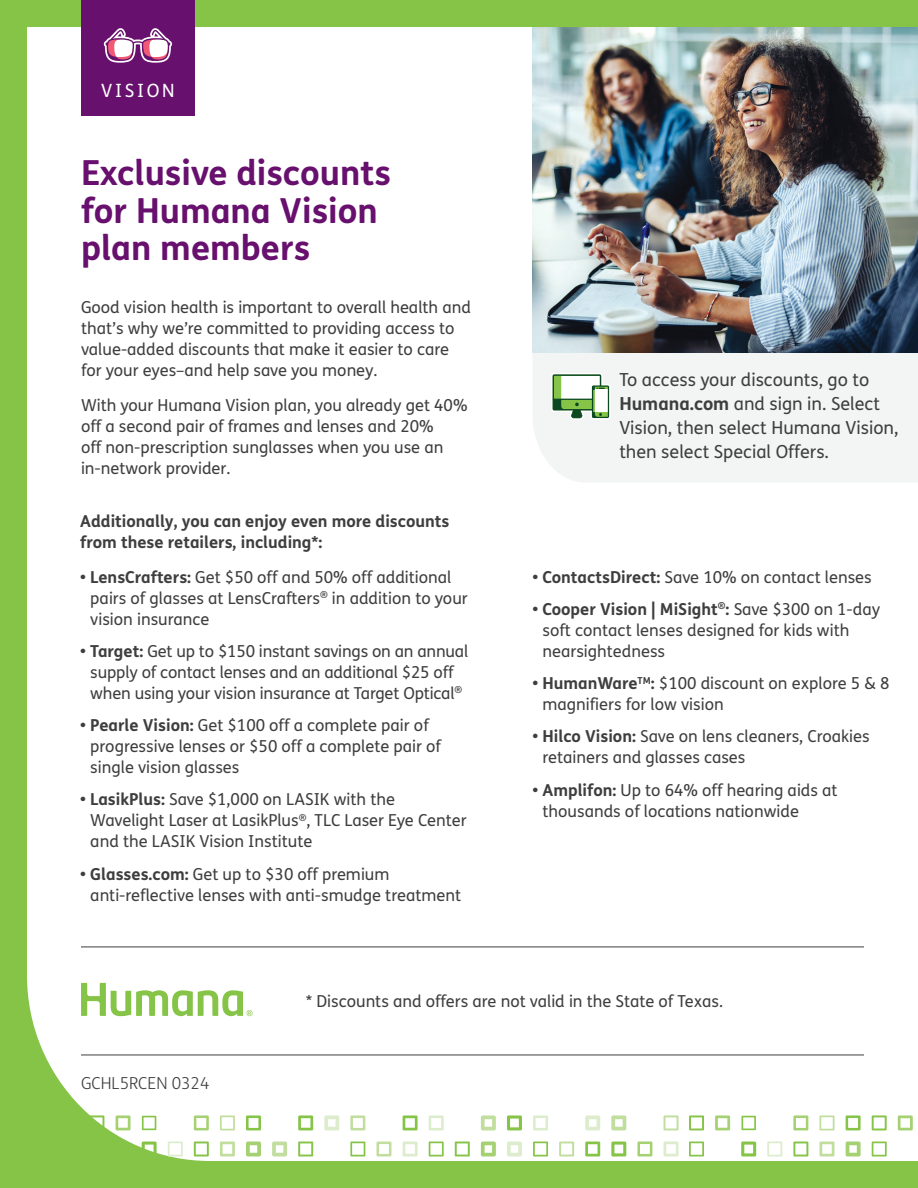
<style>
.page{position:relative;width:918px;height:1188px;background:#85c447}
.page>*{position:absolute;margin:0;border:0;box-sizing:border-box;transform-origin:0 0}
.t1{font:700 34.5px/37.5px "FS Humana";color:#67106d}
.t2{font:18.3px "FS Humana";letter-spacing:.15em;color:#fff}
.t3{font:18px/24px "FS Humana";color:#3e3e3f}
.t4{font:16.5px/21px "FS Humana";color:#3e3e3f}
.t5{font:700 16.5px/21px "FS Humana";color:#3e3e3f}
.t6{font:300 16.5px "FS Humana";color:#3e3e3f}
.s1{font-weight:700}
</style>
<div class="page">
<div style="left:27px;top:27px;width:891px;height:1134px;background:#fff"></div>
<div style="left:532px;top:352px;width:386px;height:131px;background:#f3f4f4"></div>
<svg style="left:81px;top:983px;width:172px;height:33px"></svg>
<svg style="left:551px;top:373px;width:60px;height:47px"></svg>
<div style="left:81px;top:0;width:114px;height:115px;background:#67106d"></div>
<svg style="left:104px;top:28px;width:68px;height:35px"></svg>
<img style="left:532px;top:27px;width:386px;height:325px">
<hr style="left:81px;top:947px;width:783px;height:1px;background:#3e3e3f">
<hr style="left:81px;top:1055px;width:783px;height:1px;background:#3e3e3f">
<svg style="left:611px;top:1142px;width:15px;height:14px"></svg>
<svg style="left:637px;top:1142px;width:15px;height:14px"></svg>
<svg style="left:664px;top:1142px;width:15px;height:14px"></svg>
<svg style="left:611px;top:1115px;width:15px;height:15px"></svg>
<svg style="left:664px;top:1115px;width:15px;height:15px"></svg>
<svg style="left:559px;top:1142px;width:15px;height:14px"></svg>
<svg style="left:585px;top:1142px;width:15px;height:14px"></svg>
<svg style="left:585px;top:1115px;width:15px;height:15px"></svg>
<svg style="left:507px;top:1142px;width:15px;height:14px"></svg>
<svg style="left:533px;top:1142px;width:15px;height:14px"></svg>
<svg style="left:507px;top:1115px;width:15px;height:15px"></svg>
<svg style="left:533px;top:1115px;width:15px;height:15px"></svg>
<svg style="left:455px;top:1142px;width:15px;height:14px"></svg>
<svg style="left:481px;top:1142px;width:15px;height:14px"></svg>
<svg style="left:481px;top:1115px;width:15px;height:15px"></svg>
<svg style="left:403px;top:1142px;width:15px;height:14px"></svg>
<svg style="left:429px;top:1142px;width:15px;height:14px"></svg>
<svg style="left:403px;top:1115px;width:15px;height:15px"></svg>
<svg style="left:429px;top:1115px;width:15px;height:15px"></svg>
<svg style="left:350px;top:1142px;width:15px;height:14px"></svg>
<svg style="left:377px;top:1142px;width:14px;height:14px"></svg>
<svg style="left:350px;top:1115px;width:15px;height:15px"></svg>
<svg style="left:298px;top:1142px;width:15px;height:14px"></svg>
<svg style="left:298px;top:1115px;width:15px;height:15px"></svg>
<svg style="left:324px;top:1115px;width:15px;height:15px"></svg>
<svg style="left:246px;top:1142px;width:15px;height:14px"></svg>
<svg style="left:272px;top:1142px;width:15px;height:14px"></svg>
<svg style="left:246px;top:1115px;width:15px;height:15px"></svg>
<svg style="left:194px;top:1142px;width:15px;height:14px"></svg>
<svg style="left:220px;top:1142px;width:15px;height:14px"></svg>
<svg style="left:194px;top:1115px;width:15px;height:15px"></svg>
<svg style="left:220px;top:1115px;width:15px;height:15px"></svg>
<svg style="left:142px;top:1142px;width:15px;height:14px"></svg>
<svg style="left:168px;top:1142px;width:15px;height:14px"></svg>
<svg style="left:142px;top:1116px;width:14px;height:14px"></svg>
<svg style="left:89px;top:1115px;width:15px;height:15px"></svg>
<svg style="left:116px;top:1115px;width:15px;height:15px"></svg>
<svg style="left:846px;top:1142px;width:15px;height:14px"></svg>
<svg style="left:846px;top:1115px;width:15px;height:15px"></svg>
<svg style="left:793px;top:1142px;width:15px;height:14px"></svg>
<svg style="left:820px;top:1142px;width:14px;height:14px"></svg>
<svg style="left:793px;top:1115px;width:15px;height:15px"></svg>
<svg style="left:820px;top:1115px;width:14px;height:15px"></svg>
<svg style="left:741px;top:1142px;width:15px;height:14px"></svg>
<svg style="left:767px;top:1142px;width:15px;height:14px"></svg>
<svg style="left:741px;top:1116px;width:15px;height:14px"></svg>
<svg style="left:689px;top:1142px;width:15px;height:14px"></svg>
<svg style="left:689px;top:1115px;width:15px;height:15px"></svg>
<svg style="left:715px;top:1115px;width:15px;height:15px"></svg>
<svg style="left:872px;top:1142px;width:15px;height:14px"></svg>
<svg style="left:872px;top:1115px;width:15px;height:15px"></svg>
<svg style="left:898px;top:1115px;width:15px;height:15px"></svg>
<p class="t2" style="left:101px;top:78px;width:75px">VISION</p>
<h1 class="t1" style="left:81px;top:152px;width:311px">Exclusive discounts for Humana Vision plan members</h1>
<p class="t4" style="left:81px;top:296px;width:391px">Good vision health is important to overall health and that’s why we’re committed to providing access to value-added discounts that make it easier to care for your eyes–and help save you money.</p>
<p class="t4" style="left:81px;top:394px;width:388px">With your Humana Vision plan, you already get 40% off a second pair of frames and lenses and 20%<br>off non‑prescription sunglasses when you use an in-network provider.</p>
<p class="t5" style="left:80px;top:509px;width:371px">Additionally, you can enjoy even more discounts from these retailers, including*:</p>
<p class="t4" style="left:90px;top:566px;width:379px;text-indent:-10px"><span class="s1">• LensCrafters:</span> Get $50 off and 50% off additional pairs of glasses at LensCrafters<sup>®</sup> in addition to your vision insurance</p>
<p class="t4" style="left:80px;top:640px;width:390px;text-align:center"><span class="s1">• Target:</span> Get up to $150 instant savings on an annual supply of contact lenses and an additional $25 off when using your vision insurance at Target Optical<sup>®</sup></p>
<p class="t4" style="left:90px;top:714px;width:352px;text-indent:-10px"><span class="s1">• Pearle Vision:</span> Get $100 off a complete pair of progressive lenses or $50 off a complete pair of single vision glasses</p>
<p class="t4" style="left:90px;top:789px;width:378px;text-indent:-10px"><span class="s1">• LasikPlus:</span> Save $1,000 on LASIK with the<br>Wavelight Laser at LasikPlus<sup>®</sup>, TLC Laser Eye Center and the LASIK Vision Institute</p>
<p class="t4" style="left:90px;top:863px;width:372px;text-indent:-10px"><span class="s1">• Glasses.com:</span> Get up to $30 off premium anti-reflective lenses with anti-smudge treatment</p>
<p class="t3" style="left:619px;top:368px;width:281px">To access your discounts, go to<br><span class="s1">Humana.com</span> and sign in. Select<br>Vision, then select Humana Vision, then select Special Offers.</p>
<p class="t4" style="left:532px;top:566px;width:341px"><span class="s1">• ContactsDirect:</span> Save 10% on contact lenses</p>
<p class="t4" style="left:543px;top:598px;width:339px;text-indent:-10px"><span class="s1">• Cooper Vision | MiSight</span><sup>®</sup><span class="s1">:</span> Save $300 on 1-day soft contact lenses designed for kids with nearsightedness</p>
<p class="t4" style="left:543px;top:672px;width:349px;text-indent:-10px"><span class="s1">• HumanWare</span><sup>TM</sup><span class="s1">:</span> $100 discount on explore 5 &amp; 8 magnifiers for low vision</p>
<p class="t4" style="left:543px;top:726px;width:329px;text-indent:-10px"><span class="s1">• Hilco Vision:</span> Save on lens cleaners, Croakies retainers and glasses cases</p>
<p class="t4" style="left:543px;top:779px;width:297px;text-indent:-10px"><span class="s1">• Amplifon:</span> Up to 64% off hearing aids at thousands of locations nationwide</p>
<p class="t6" style="left:81px;top:1072px;width:130px">GCHL5RCEN 0324</p>
<p class="t4" style="left:306px;top:991px;width:419px">* Discounts and offers are not valid in the State of Texas.</p>
</div>
